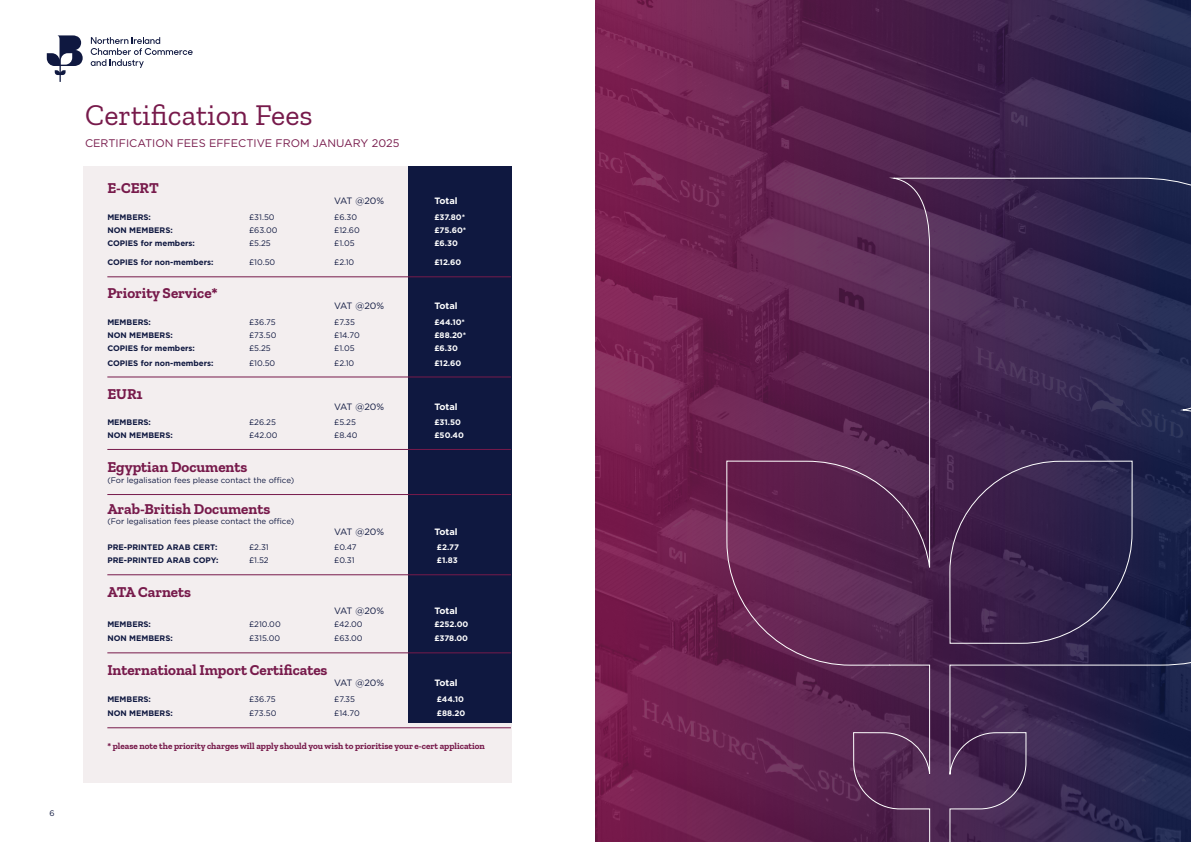
<style>
.page{position:relative;width:1191px;height:842px;background:#fff}
.page>*{position:absolute;margin:0;border:0;box-sizing:border-box;transform-origin:0 0}
.t1{font:30px "Zilla Slab";color:#771a4b}
.t2{font:700 15px "Zilla Slab";color:#771a4b}
.t3{font:11px "Gotham HTF";color:#771a4b}
.main_text_box_text{font:9.2px "Gotham HTF";letter-spacing:-.09em;color:#0f1840}
.main_text_box_text-2{font:700 9.2px "Gotham HTF";color:#fff}
.t4{font:700 9px "Zilla Slab";color:#771a4b}
.main_text_box_text-3{font:8px "Gotham HTF";color:#0f1840}
.main_text_box_text-4{font:700 8px "Gotham HTF";color:#0f1840}
.main_text_box_text-5{font:700 8px "Gotham HTF";color:#fff}
</style>
<div class="page">
<svg style="left:47px;top:35px;width:36px;height:47px"></svg>
<svg style="left:91px;top:37px;width:102px;height:31px"></svg>
<div style="left:83px;top:167px;width:429px;height:616px;background:#f3eeef"></div>
<div style="left:408px;top:167px;width:104px;height:556px;background:#0f1840"></div>
<hr style="left:107px;top:277px;width:404px;height:1px;background:#771a4b">
<hr style="left:107px;top:377px;width:404px;height:1px;background:#771a4b">
<hr style="left:107px;top:449px;width:404px;height:1px;background:#771a4b">
<hr style="left:107px;top:494px;width:404px;height:1px;background:#771a4b">
<hr style="left:107px;top:575px;width:404px;height:1px;background:#771a4b">
<hr style="left:107px;top:653px;width:404px;height:1px;background:#771a4b">
<hr style="left:107px;top:728px;width:404px;height:1px;background:#771a4b">
<img style="left:595px;top:0;width:596px;height:842px">
<svg style="left:726px;top:178px;width:465px;height:664px;background:#472651"></svg>
<p class="main_text_box_text-3" style="left:49px;top:809px;width:7px">6</p>
<p class="t1" style="left:85px;top:98px;width:229px">Certification Fees</p>
<p class="t3" style="left:85px;top:137px;width:316px">CERTIFICATION FEES EFFECTIVE FROM JANUARY 2025</p>
<p class="t2" style="left:107px;top:180px;width:53px">E-CERT</p>
<p class="main_text_box_text" style="left:334px;top:196px;width:51px">VAT @20%</p>
<p class="main_text_box_text-2" style="left:434px;top:196px;width:25px">Total</p>
<p class="main_text_box_text-4" style="left:107px;top:212px;width:45px">MEMBERS:</p>
<p class="main_text_box_text-3" style="left:249px;top:212px;width:27px">£31.50</p>
<p class="main_text_box_text-3" style="left:334px;top:212px;width:24px">£6.30</p>
<p class="main_text_box_text-5" style="left:434px;top:212px;width:32px">£37.80*</p>
<p class="main_text_box_text-4" style="left:107px;top:225px;width:67px">NON MEMBERS:</p>
<p class="main_text_box_text-3" style="left:249px;top:225px;width:30px">£63.00</p>
<p class="main_text_box_text-3" style="left:334px;top:225px;width:27px">£12.60</p>
<p class="main_text_box_text-5" style="left:434px;top:225px;width:33px">£75.60*</p>
<p class="main_text_box_text-4" style="left:107px;top:238px;width:89px">COPIES for members:</p>
<p class="main_text_box_text-3" style="left:249px;top:239px;width:23px">£5.25</p>
<p class="main_text_box_text-3" style="left:334px;top:239px;width:22px">£1.05</p>
<p class="main_text_box_text-5" style="left:434px;top:238px;width:25px">£6.30</p>
<p class="main_text_box_text-4" style="left:107px;top:258px;width:108px">COPIES for non-members:</p>
<p class="main_text_box_text-3" style="left:249px;top:258px;width:28px">£10.50</p>
<p class="main_text_box_text-3" style="left:334px;top:258px;width:22px">£2.10</p>
<p class="main_text_box_text-5" style="left:434px;top:258px;width:28px">£12.60</p>
<p class="t2" style="left:107px;top:285px;width:112px">Priority Service*</p>
<p class="main_text_box_text" style="left:334px;top:301px;width:51px">VAT @20%</p>
<p class="main_text_box_text-2" style="left:434px;top:301px;width:25px">Total</p>
<p class="main_text_box_text-4" style="left:107px;top:317px;width:45px">MEMBERS:</p>
<p class="main_text_box_text-3" style="left:249px;top:317px;width:28px">£36.75</p>
<p class="main_text_box_text-3" style="left:334px;top:317px;width:22px">£7.35</p>
<p class="main_text_box_text-5" style="left:434px;top:317px;width:32px">£44.10*</p>
<p class="main_text_box_text-4" style="left:107px;top:330px;width:67px">NON MEMBERS:</p>
<p class="main_text_box_text-3" style="left:249px;top:331px;width:29px">£73.50</p>
<p class="main_text_box_text-3" style="left:334px;top:331px;width:27px">£14.70</p>
<p class="main_text_box_text-5" style="left:434px;top:330px;width:33px">£88.20*</p>
<p class="main_text_box_text-4" style="left:107px;top:343px;width:89px">COPIES for members:</p>
<p class="main_text_box_text-3" style="left:249px;top:344px;width:23px">£5.25</p>
<p class="main_text_box_text-3" style="left:334px;top:344px;width:22px">£1.05</p>
<p class="main_text_box_text-5" style="left:434px;top:343px;width:25px">£6.30</p>
<p class="main_text_box_text-4" style="left:107px;top:358px;width:108px">COPIES for non-members:</p>
<p class="main_text_box_text-3" style="left:249px;top:358px;width:28px">£10.50</p>
<p class="main_text_box_text-3" style="left:334px;top:358px;width:22px">£2.10</p>
<p class="main_text_box_text-5" style="left:434px;top:358px;width:28px">£12.60</p>
<p class="t2" style="left:107px;top:385px;width:37px">EUR1</p>
<p class="main_text_box_text" style="left:334px;top:401px;width:51px">VAT @20%</p>
<p class="main_text_box_text-2" style="left:434px;top:401px;width:25px">Total</p>
<p class="main_text_box_text-4" style="left:107px;top:417px;width:45px">MEMBERS:</p>
<p class="main_text_box_text-3" style="left:249px;top:418px;width:28px">£26.25</p>
<p class="main_text_box_text-3" style="left:334px;top:418px;width:23px">£5.25</p>
<p class="main_text_box_text-5" style="left:434px;top:417px;width:28px">£31.50</p>
<p class="main_text_box_text-4" style="left:107px;top:430px;width:67px">NON MEMBERS:</p>
<p class="main_text_box_text-3" style="left:249px;top:431px;width:30px">£42.00</p>
<p class="main_text_box_text-3" style="left:334px;top:431px;width:25px">£8.40</p>
<p class="main_text_box_text-5" style="left:434px;top:430px;width:31px">£50.40</p>
<p class="t2" style="left:107px;top:458px;width:141px">Egyptian Documents</p>
<p class="main_text_box_text-3" style="left:107px;top:476px;width:188px">(For legalisation fees please contact the office)</p>
<p class="t2" style="left:107px;top:501px;width:164px">Arab-British Documents</p>
<p class="main_text_box_text-3" style="left:107px;top:517px;width:188px">(For legalisation fees please contact the office)</p>
<p class="main_text_box_text" style="left:334px;top:527px;width:51px">VAT @20%</p>
<p class="main_text_box_text-2" style="left:434px;top:526px;width:25px">Total</p>
<p class="main_text_box_text-4" style="left:107px;top:543px;width:112px">PRE-PRINTED ARAB CERT:</p>
<p class="main_text_box_text-3" style="left:249px;top:543px;width:21px">£2.31</p>
<p class="main_text_box_text-3" style="left:334px;top:543px;width:24px">£0.47</p>
<p class="main_text_box_text-5" style="left:437px;top:543px;width:24px">£2.77</p>
<p class="main_text_box_text-4" style="left:107px;top:556px;width:113px">PRE-PRINTED ARAB COPY:</p>
<p class="main_text_box_text-3" style="left:249px;top:556px;width:21px">£1.52</p>
<p class="main_text_box_text-3" style="left:334px;top:556px;width:22px">£0.31</p>
<p class="main_text_box_text-5" style="left:437px;top:556px;width:22px">£1.83</p>
<p class="t2" style="left:107px;top:584px;width:85px">ATA Carnets</p>
<p class="main_text_box_text" style="left:334px;top:606px;width:51px">VAT @20%</p>
<p class="main_text_box_text-2" style="left:434px;top:606px;width:25px">Total</p>
<p class="main_text_box_text-4" style="left:107px;top:619px;width:45px">MEMBERS:</p>
<p class="main_text_box_text-3" style="left:249px;top:619px;width:33px">£210.00</p>
<p class="main_text_box_text-3" style="left:334px;top:619px;width:30px">£42.00</p>
<p class="main_text_box_text-5" style="left:434px;top:619px;width:35px">£252.00</p>
<p class="main_text_box_text-4" style="left:107px;top:634px;width:67px">NON MEMBERS:</p>
<p class="main_text_box_text-3" style="left:249px;top:634px;width:33px">£315.00</p>
<p class="main_text_box_text-3" style="left:334px;top:634px;width:30px">£63.00</p>
<p class="main_text_box_text-5" style="left:434px;top:634px;width:35px">£378.00</p>
<p class="t2" style="left:107px;top:662px;width:222px">International Import Certificates</p>
<p class="main_text_box_text" style="left:334px;top:678px;width:51px">VAT @20%</p>
<p class="main_text_box_text-2" style="left:434px;top:678px;width:25px">Total</p>
<p class="main_text_box_text-4" style="left:107px;top:694px;width:45px">MEMBERS:</p>
<p class="main_text_box_text-3" style="left:249px;top:694px;width:28px">£36.75</p>
<p class="main_text_box_text-3" style="left:334px;top:694px;width:22px">£7.35</p>
<p class="main_text_box_text-5" style="left:437px;top:694px;width:29px">£44.10</p>
<p class="main_text_box_text-4" style="left:107px;top:709px;width:67px">NON MEMBERS:</p>
<p class="main_text_box_text-3" style="left:249px;top:709px;width:29px">£73.50</p>
<p class="main_text_box_text-3" style="left:334px;top:709px;width:27px">£14.70</p>
<p class="main_text_box_text-5" style="left:437px;top:709px;width:30px">£88.20</p>
<p class="t4" style="left:107px;top:741px;width:379px">* please note the priority charges will apply should you wish to prioritise your e-cert application</p>
</div>
